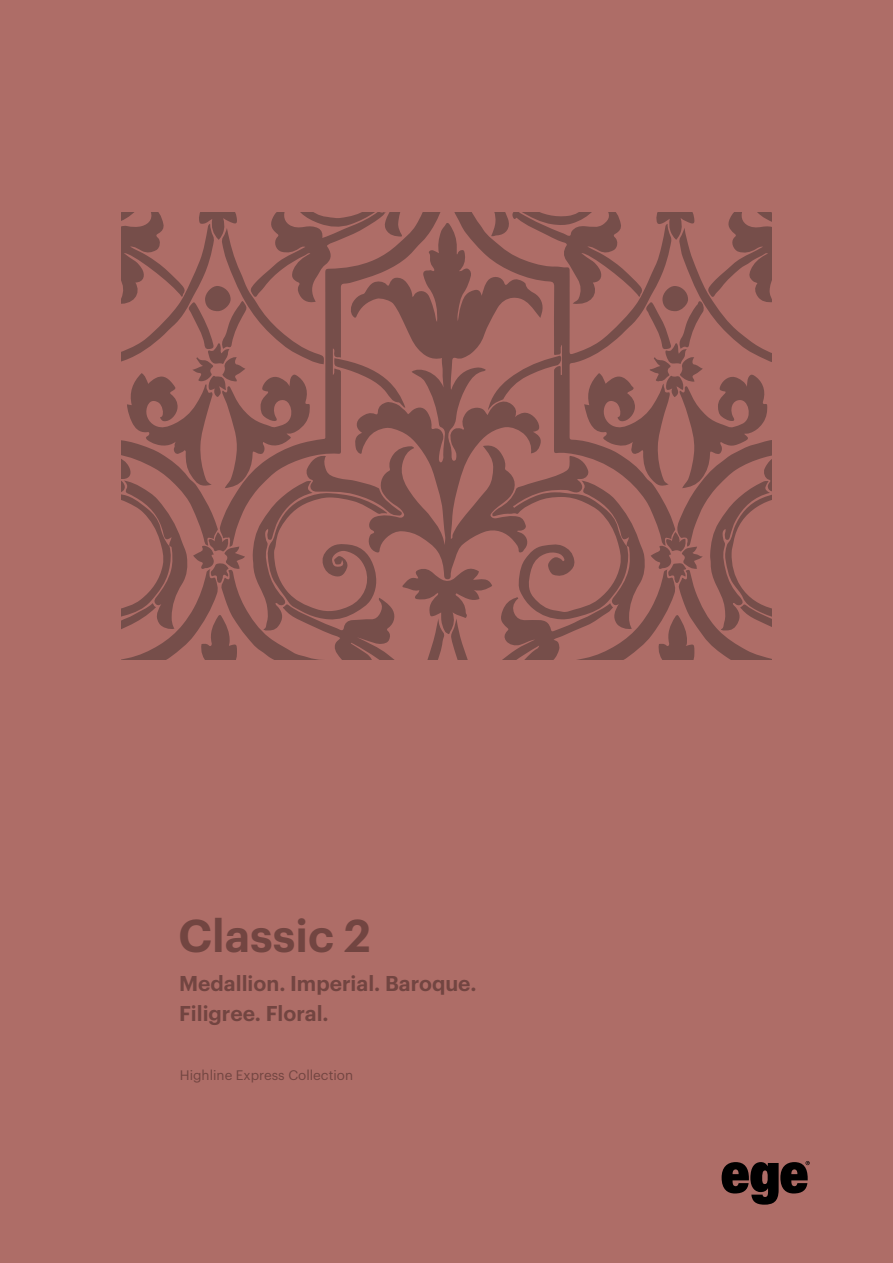
<style>
.page{position:relative;width:893px;height:1263px;background:#ae6d67}
.page>*{position:absolute;margin:0;border:0;box-sizing:border-box;transform-origin:0 0}
.t1{font:600 45px "Graphik";color:#724541}
.t2{font:600 21px/30px "Graphik";color:#724541}
.t3{font:13.5px "Graphik";color:#724541}
</style>
<div class="page">
<svg style="left:722px;top:1161px;width:88px;height:44px"></svg>
<svg style="left:121px;top:213px;width:651px;height:446px"></svg>
<h1 class="t1" style="left:179px;top:901px;width:194px">Classic 2</h1>
<p class="t2" style="left:179px;top:966px;width:299px">Medallion. Imperial. Baroque.<br>Filigree. Floral.</p>
<p class="t3" style="left:180px;top:1065px;width:175px">Highline Express Collection</p>
</div>
